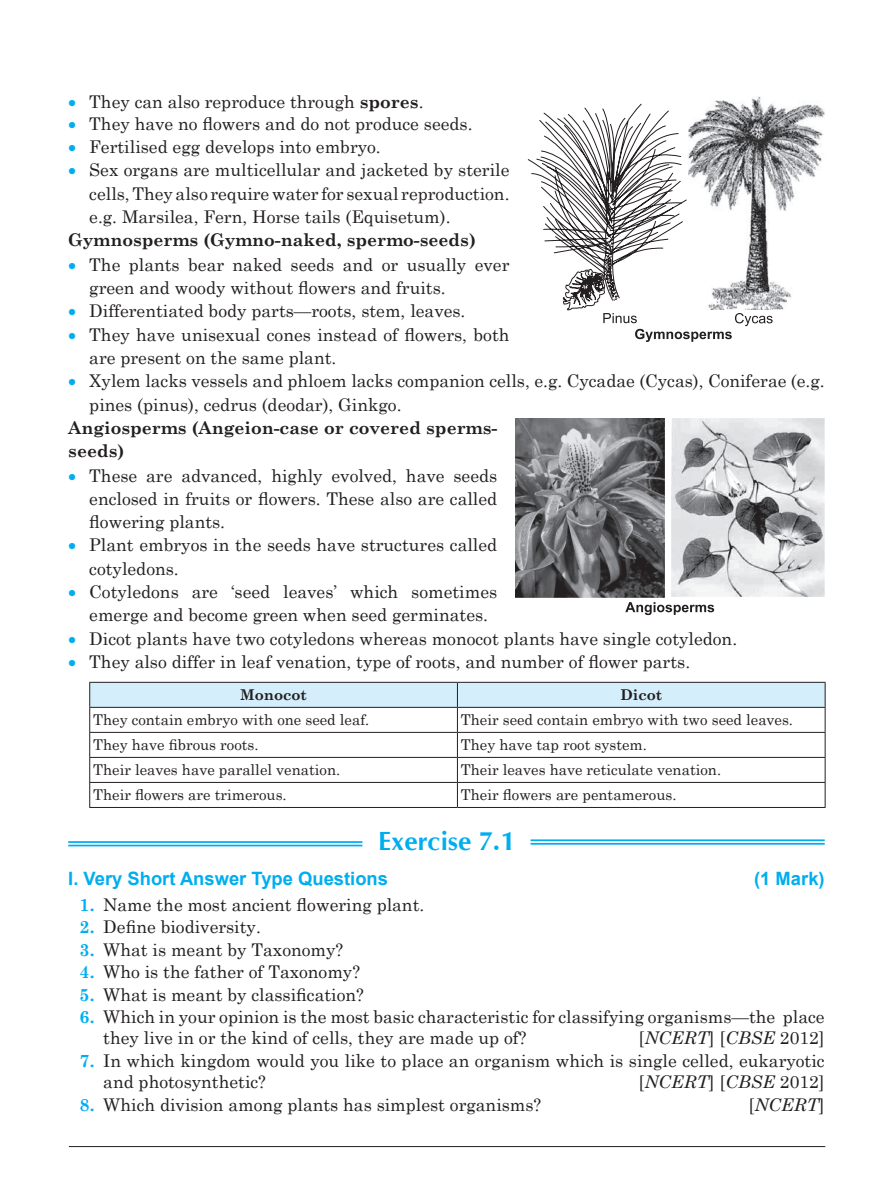
<style>
.page{position:relative;width:893px;height:1203px;background:#fff}
.page>*{position:absolute;margin:0;border:0;box-sizing:border-box;transform-origin:0 0}
.t1{font:700 26.25px "CG Omega";color:#00aeef}
.t2{font:700 18.38px "Arial";color:#00aeef}
.t3{font:17.5px/21px "Century Schoolbook";color:#231f20}
.t4{font:700 17.5px/23.1px "Century Schoolbook";color:#231f20}
.t5{font:italic 17.5px "Century Schoolbook";color:#231f20}
.t6{font:14.88px "Century Schoolbook";color:#231f20}
.t7{font:700 14.88px "Century Schoolbook";color:#231f20}
.s1{color:#00aeef}
.s2{font-weight:700}
.s3{font-weight:700;color:#00aeef}
.s4{font-style:normal}
</style>
<div class="page">
<hr style="left:69px;top:1145px;width:756px;height:1px;background:#231f20">
<hr style="left:530px;top:839px;width:294px;height:2px;background:#00aeef">
<hr style="left:530px;top:842px;width:294px;height:2px;background:#00aeef">
<hr style="left:68px;top:841px;width:294px;height:1px;background:#00aeef">
<hr style="left:68px;top:844px;width:294px;height:2px;background:#00aeef">
<hr style="left:89px;top:681px;width:368px;height:1px;background:#231f20">
<hr style="left:457px;top:681px;width:368px;height:1px;background:#231f20">
<svg style="left:89px;top:682px;width:736px;height:125px"></svg>
<hr style="left:89px;top:757px;width:368px;height:1px;background:#231f20">
<hr style="left:457px;top:757px;width:368px;height:1px;background:#231f20">
<hr style="left:89px;top:782px;width:368px;height:1px;background:#231f20">
<hr style="left:457px;top:782px;width:368px;height:1px;background:#231f20">
<hr style="left:89px;top:807px;width:368px;height:1px;background:#231f20">
<hr style="left:457px;top:807px;width:368px;height:1px;background:#231f20">
<img style="left:715px;top:96px;width:109px;height:214px">
<svg style="left:527px;top:103px;width:245px;height:239px"></svg>
<img style="left:515px;top:418px;width:149px;height:179px">
<img style="left:671px;top:418px;width:153px;height:178px">
<svg style="left:625px;top:602px;width:89px;height:13px"></svg>
<p class="t3" style="left:68px;top:89px;width:357px"><span class="s1">∑</span> They can also reproduce through <span class="s2">spores</span>.</p>
<p class="t3" style="left:68px;top:112px;width:406px"><span class="s1">∑</span> They have no flowers and do not produce seeds.</p>
<p class="t3" style="left:68px;top:135px;width:314px"><span class="s1">∑</span> Fertilised egg develops into embryo.</p>
<p class="t3" style="left:68px;top:158px;width:443px"><span class="s1">∑</span> Sex organs are multicellular and jacketed by sterile</p>
<p class="t3" style="left:89px;top:181px;width:422px">cells, They also require water for sexual reproduction.</p>
<p class="t3" style="left:89px;top:204px;width:363px">e.g. Marsilea, Fern, Horse tails (Equisetum).</p>
<p class="t4" style="left:68px;top:227px;width:409px">Gymnosperms (Gymno-naked, spermo-seeds)</p>
<p class="t3" style="left:68px;top:252px;width:442px"><span class="s1">∑</span> The plants bear naked seeds and or usually ever</p>
<p class="t3" style="left:89px;top:276px;width:358px">green and woody without flowers and fruits.</p>
<p class="t3" style="left:68px;top:299px;width:398px"><span class="s1">∑</span> Differentiated body parts—roots, stem, leaves.</p>
<p class="t3" style="left:68px;top:322px;width:442px"><span class="s1">∑</span> They have unisexual cones instead of flowers, both</p>
<p class="t3" style="left:89px;top:345px;width:248px">are present on the same plant.</p>
<p class="t3" style="left:68px;top:369px;width:758px"><span class="s1">∑</span> Xylem lacks vessels and phloem lacks companion cells, e.g. Cycadae (Cycas), Coniferae (e.g.</p>
<p class="t3" style="left:89px;top:392px;width:314px">pines (pinus), cedrus (deodar), Ginkgo.</p>
<p class="t4" style="left:68px;top:415px;width:430px">Angiosperms (Angeion-case or covered sperms&shy;seeds)</p>
<p class="t3" style="left:68px;top:463px;width:430px"><span class="s1">∑</span> These are advanced, highly evolved, have seeds</p>
<p class="t3" style="left:89px;top:486px;width:409px">enclosed in fruits or flowers. These also are called</p>
<p class="t3" style="left:89px;top:509px;width:137px">flowering plants.</p>
<p class="t3" style="left:68px;top:533px;width:430px"><span class="s1">∑</span> Plant embryos in the seeds have structures called</p>
<p class="t3" style="left:89px;top:556px;width:91px">cotyledons.</p>
<p class="t3" style="left:68px;top:579px;width:430px"><span class="s1">∑</span> Cotyledons are ‘seed leaves’ which sometimes</p>
<p class="t3" style="left:89px;top:603px;width:400px">emerge and become green when seed germinates.</p>
<p class="t3" style="left:68px;top:626px;width:670px"><span class="s1">∑</span> Dicot plants have two cotyledons whereas monocot plants have single cotyledon.</p>
<p class="t3" style="left:68px;top:649px;width:623px"><span class="s1">∑</span> They also differ in leaf venation, type of roots, and number of flower parts.</p>
<p class="t7" style="left:240px;top:683px;width:68px">Monocot</p>
<p class="t7" style="left:620px;top:683px;width:43px">Dicot</p>
<p class="t6" style="left:93px;top:707px;width:278px">They contain embryo with one seed leaf.</p>
<p class="t6" style="left:461px;top:707px;width:333px">Their seed contain embryo with two seed leaves.</p>
<p class="t6" style="left:93px;top:732px;width:167px">They have fibrous roots.</p>
<p class="t6" style="left:461px;top:732px;width:187px">They have tap root system.</p>
<p class="t6" style="left:93px;top:757px;width:248px">Their leaves have parallel venation.</p>
<p class="t6" style="left:461px;top:757px;width:262px">Their leaves have reticulate venation.</p>
<p class="t6" style="left:93px;top:782px;width:195px">Their flowers are trimerous.</p>
<p class="t6" style="left:461px;top:782px;width:217px">Their flowers are pentamerous.</p>
<h1 class="t1" style="left:378px;top:824px;width:138px">Exercise 7.1</h1>
<p class="t2" style="left:68px;top:865px;width:321px">I. Very Short Answer Type Questions</p>
<p class="t2" style="left:754px;top:865px;width:72px">(1 Mark)</p>
<p class="t3" style="left:80px;top:892px;width:346px"><span class="s3">1.</span> Name the most ancient flowering plant.</p>
<p class="t3" style="left:80px;top:915px;width:183px"><span class="s3">2.</span> Define biodiversity.</p>
<p class="t3" style="left:80px;top:937px;width:265px"><span class="s3">3.</span> What is meant by Taxonomy?</p>
<p class="t3" style="left:80px;top:960px;width:282px"><span class="s3">4.</span> Who is the father of Taxonomy?</p>
<p class="t3" style="left:80px;top:982px;width:286px"><span class="s3">5.</span> What is meant by classification?</p>
<p class="t3" style="left:103px;top:1005px;width:722px;text-indent:-24px"><span class="s3">6.</span> Which in your opinion is the most basic characteristic for classifying organisms—the place they live in or the kind of cells, they are made up of?</p>
<p class="t5" style="left:638px;top:1024px;width:188px"><span class="s4">[</span>NCERT<span class="s4">] [</span>CBSE <span class="s4">2012]</span></p>
<p class="t3" style="left:103px;top:1048px;width:723px;text-indent:-24px"><span class="s3">7.</span> In which kingdom would you like to place an organism which is single celled, eukaryotic and photosynthetic?</p>
<p class="t5" style="left:638px;top:1068px;width:188px"><span class="s4">[</span>NCERT<span class="s4">] [</span>CBSE <span class="s4">2012]</span></p>
<p class="t3" style="left:80px;top:1091px;width:463px"><span class="s3">8.</span> Which division among plants has simplest organisms?</p>
<p class="t5" style="left:748px;top:1090px;width:78px"><span class="s4">[</span>NCERT<span class="s4">]</span></p>
</div>
